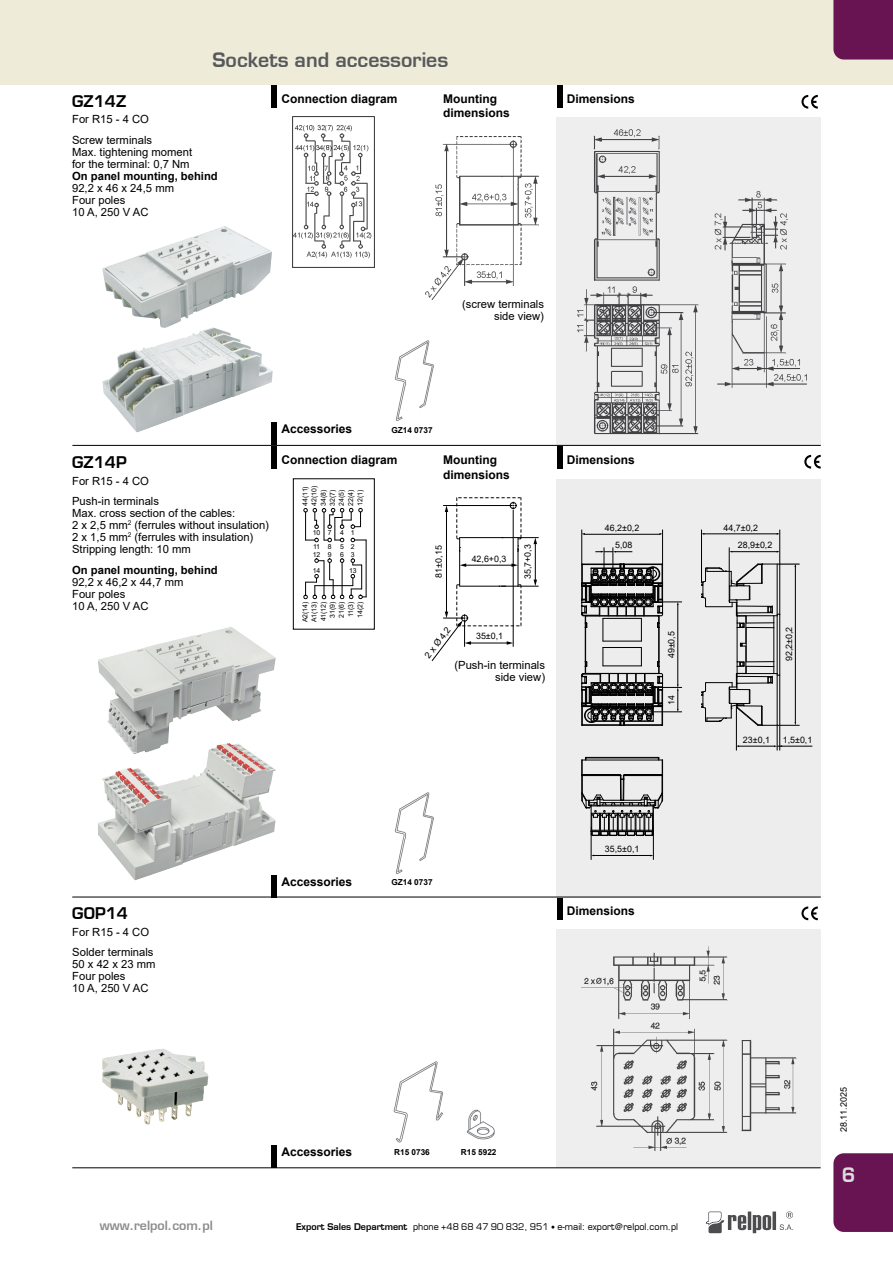
<style>
.page{position:relative;width:893px;height:1263px;background:#fff}
.page>*{position:absolute;margin:0;border:0;box-sizing:border-box;transform-origin:0 0}
.t1{font:700 19.5px "Euromode";color:#58595b}
.t2{font:700 19.5px "Euromode";color:#dcddde}
.t3{font:700 15.75px "Euromode";color:#000}
.t4{font:700 12.45px "Euromode";color:#8a8c8e}
.t5{font:700 12px/14.4px "Arial";color:#000}
.t6{font:11.25px/12px "Arial";color:#000}
.t7{font:700 11.25px "Arial";color:#000}
.t8{font:9px "Euromode";color:#000}
.t9{font:9px "Arial";color:#000}
.t10{font:9px "Arial";color:#000}
.t11{font:8.85px "Arial";color:#000}
.t12{font:700 8.25px "Arial";color:#000}
.t13{font:6.9px/9.1px "Arial";color:#000}
.s1{font-weight:700}
.s2{font-size:7.5px}
</style>
<div class="page">
<svg style="left:706px;top:1211px;width:87px;height:22px"></svg>
<div style="left:0;top:0;width:893px;height:85px;background:#eeebd9"></div>
<div style="left:833px;top:1153px;width:60px;height:79px;background:#681453"></div>
<div style="left:833px;top:0;width:60px;height:60px;background:#681453"></div>
<img style="left:557px;top:929px;width:264px;height:238px">
<div style="left:557px;top:897px;width:5px;height:22px;background:#000"></div>
<div style="left:272px;top:1145px;width:5px;height:22px;background:#000"></div>
<hr style="left:72px;top:1167px;width:749px;height:1px;background:#000">
<img style="left:102px;top:1049px;width:106px;height:76px">
<img style="left:393px;top:1061px;width:50px;height:82px">
<img style="left:467px;top:1110px;width:28px;height:30px">
<img style="left:557px;top:117px;width:264px;height:328px">
<div style="left:557px;top:85px;width:5px;height:22px;background:#000"></div>
<div style="left:272px;top:85px;width:5px;height:22px;background:#000"></div>
<div style="left:272px;top:423px;width:5px;height:22px;background:#000"></div>
<hr style="left:72px;top:445px;width:749px;height:1px;background:#000">
<img style="left:293px;top:117px;width:82px;height:151px">
<img style="left:425px;top:136px;width:114px;height:163px">
<img style="left:133px;top:226px;width:91px;height:32px">
<img style="left:102px;top:327px;width:171px;height:105px">
<img style="left:394px;top:340px;width:40px;height:82px">
<hr style="left:535px;top:543px;width:1px;height:38px;background:#000">
<hr style="left:446px;top:511px;width:1px;height:102px;background:#000">
<svg style="left:445px;top:506px;width:3px;height:6px"></svg>
<hr style="left:513px;top:510px;width:1px;height:137px;background:#000">
<hr style="left:443px;top:505px;width:69px;height:1px;background:#000">
<hr style="left:465px;top:565px;width:48px;height:1px;background:#000">
<svg style="left:460px;top:563px;width:6px;height:4px"></svg>
<svg style="left:511px;top:563px;width:7px;height:4px"></svg>
<hr style="left:459px;top:537px;width:1px;height:49px;background:#000">
<hr style="left:518px;top:537px;width:1px;height:49px;background:#000">
<svg style="left:431px;top:580px;width:108px;height:81px"></svg>
<svg style="left:456px;top:497px;width:83px;height:55px"></svg>
<div style="left:293px;top:478px;width:82px;height:151px;border:1px solid #000"></div>
<hr style="left:366px;top:540px;width:1px;height:57px;background:#000">
<svg style="left:303px;top:508px;width:63px;height:34px"></svg>
<svg style="left:303px;top:558px;width:63px;height:41px"></svg>
<img style="left:98px;top:627px;width:178px;height:116px">
<div style="left:557px;top:446px;width:5px;height:23px;background:#000"></div>
<div style="left:272px;top:446px;width:5px;height:23px;background:#000"></div>
<img style="left:98px;top:743px;width:178px;height:137px">
<div style="left:557px;top:479px;width:264px;height:418px;background:#ededee"></div>
<hr style="left:701px;top:530px;width:1px;height:52px;background:#000">
<hr style="left:732px;top:551px;width:46px;height:1px;background:#000">
<hr style="left:703px;top:533px;width:75px;height:1px;background:#000">
<hr style="left:779px;top:530px;width:1px;height:85px;background:#000">
<hr style="left:649px;top:711px;width:33px;height:1px;background:#000">
<hr style="left:649px;top:687px;width:33px;height:1px;background:#000">
<hr style="left:649px;top:602px;width:33px;height:1px;background:#000">
<hr style="left:677px;top:604px;width:1px;height:81px;background:#000">
<svg style="left:677px;top:684px;width:2px;height:28px"></svg>
<hr style="left:613px;top:547px;width:1px;height:30px;background:#000">
<hr style="left:604px;top:547px;width:1px;height:30px;background:#000">
<svg style="left:595px;top:551px;width:37px;height:2px"></svg>
<hr style="left:662px;top:530px;width:1px;height:34px;background:#000">
<hr style="left:581px;top:530px;width:1px;height:34px;background:#000">
<hr style="left:584px;top:534px;width:76px;height:1px;background:#000">
<hr style="left:729px;top:547px;width:1px;height:39px;background:#000">
<hr style="left:781px;top:746px;width:31px;height:1px;background:#000">
<hr style="left:658px;top:627px;width:1px;height:35px;background:#000">
<hr style="left:603px;top:641px;width:38px;height:1px;background:#000">
<hr style="left:659px;top:627px;width:1px;height:35px;background:#000">
<hr style="left:585px;top:627px;width:1px;height:35px;background:#000">
<svg style="left:581px;top:563px;width:83px;height:78px"></svg>
<svg style="left:581px;top:647px;width:82px;height:79px"></svg>
<svg style="left:701px;top:563px;width:99px;height:187px"></svg>
<hr style="left:591px;top:606px;width:62px;height:1px;background:#000">
<hr style="left:591px;top:682px;width:62px;height:1px;background:#000">
<hr style="left:779px;top:675px;width:1px;height:75px;background:#000">
<svg style="left:581px;top:756px;width:83px;height:104px"></svg>
<div style="left:272px;top:875px;width:5px;height:22px;background:#000"></div>
<img style="left:394px;top:792px;width:40px;height:82px">
<hr style="left:72px;top:897px;width:749px;height:1px;background:#000">
<svg style="left:801px;top:906px;width:17px;height:14px"></svg>
<svg style="left:801px;top:95px;width:17px;height:14px"></svg>
<svg style="left:804px;top:455px;width:17px;height:14px"></svg>
<h1 class="t1" style="left:212px;top:48px;width:237px">Sockets and accessories</h1>
<h2 class="t3" style="left:72px;top:92px;width:56px">GZ14Z</h2>
<p class="t6" style="left:72px;top:109px;width:82px;line-height:20.5px">For R15 - 4 CO<br>Screw terminals</p>
<p class="t6" style="left:72px;top:146px;width:122px">Max. tightening moment for the terminal: 0,7 Nm</p>
<p class="t7" style="left:72px;top:168px;width:147px">On panel mounting, behind</p>
<p class="t6" style="left:72px;top:182px;width:103px">92,2 x 46 x 24,5 mm<br>Four poles<br>10 A, 250 V AC</p>
<p class="t5" style="left:282px;top:91px;width:118px">Connection diagram</p>
<p class="t5" style="left:443px;top:91px;width:68px">Mounting dimensions</p>
<p class="t5" style="left:567px;top:91px;width:70px">Dimensions</p>
<p class="t6" style="left:462px;top:298px;width:83px;text-align:right">(screw terminals side view)</p>
<p class="t5" style="left:282px;top:422px;width:72px">Accessories</p>
<p class="t12" style="left:391px;top:424px;width:43px">GZ14 0737</p>
<h2 class="t3" style="left:72px;top:453px;width:56px">GZ14P</h2>
<p class="t6" style="left:72px;top:470px;width:88px;line-height:20.4px">For R15 - 4 CO<br>Push-in terminals</p>
<p class="t6" style="left:72px;top:507px;width:198px">Max. cross section of the cables:<br>2 x 2,5 mm<sup>2</sup> (ferrules without insulation)<br>2 x 1,5 mm<sup>2</sup> (ferrules with insulation)<br>Stripping length: 10 mm</p>
<p class="t7" style="left:72px;top:562px;width:147px">On panel mounting, behind</p>
<p class="t6" style="left:72px;top:576px;width:113px">92,2 x 46,2 x 44,7 mm<br>Four poles<br>10 A, 250 V AC</p>
<p class="t5" style="left:282px;top:453px;width:118px">Connection diagram</p>
<p class="t5" style="left:443px;top:453px;width:55px">Mounting</p>
<p class="t5" style="left:567px;top:453px;width:70px">Dimensions</p>
<p class="t5" style="left:443px;top:467px;width:68px">dimensions</p>
<p class="t13" style="left:300px;top:506px;width:21px;rotate:-90deg">44(11)<br>42(10)<br>34(8)<br>32(7)<br>24(5)<br>22(4)<br>12(1)</p>
<p class="t13" style="left:313px;top:528px;width:9px">10</p>
<p class="t13" style="left:313px;top:550px;width:9px">12</p>
<p class="t13" style="left:313px;top:566px;width:9px">14</p>
<p class="t13" style="left:349px;top:565px;width:9px">13</p>
<p class="t13" style="left:351px;top:528px;width:5px">1</p>
<p class="t13" style="left:340px;top:528px;width:5px">4</p>
<p class="t13" style="left:313px;top:526px;width:20px;line-height:13.5px;text-align:right">7<br>11 8</p>
<p class="t13" style="left:340px;top:542px;width:16px">5 2</p>
<p class="t13" style="left:351px;top:550px;width:5px">3</p>
<p class="t13" style="left:328px;top:550px;width:5px">9</p>
<p class="t13" style="left:340px;top:550px;width:5px">6</p>
<p class="t11" style="left:433px;top:577px;width:34px;rotate:-90deg">81±0,15</p>
<p class="t11" style="left:522px;top:579px;width:36px;rotate:-90deg">35,7+0,3</p>
<p class="t11" style="left:472px;top:552px;width:36px">42,6+0,3</p>
<p class="t11" style="left:605px;top:522px;width:36px">46,2±0,2</p>
<p class="t11" style="left:615px;top:539px;width:19px">5,08</p>
<p class="t13" style="left:300px;top:622px;width:22px;rotate:-90deg">A2(14)<br>A1(13)</p>
<p class="t13" style="left:346px;top:617px;width:17px;rotate:-90deg">11(3)</p>
<p class="t13" style="left:319px;top:621px;width:21px;text-align:center;rotate:-90deg">41(12)<br>31(9)<br>21(6)</p>
<p class="t13" style="left:355px;top:618px;width:18px;rotate:-90deg">14(2)</p>
<p class="t10" style="left:422px;top:653px;width:38px;rotate:-53deg">2 x Ø 4,2</p>
<p class="t11" style="left:476px;top:630px;width:29px">35±0,1</p>
<p class="t6" style="left:454px;top:659px;width:92px;text-align:right">(Push-in terminals side view)</p>
<p class="t11" style="left:665px;top:658px;width:29px;rotate:-90deg">49±0,5</p>
<p class="t11" style="left:665px;top:704px;width:11px;rotate:-90deg">14</p>
<h2 class="t3" style="left:72px;top:904px;width:57px">GOP14</h2>
<p class="t6" style="left:72px;top:921px;width:83px;line-height:20.4px">For R15 - 4 CO<br>Solder terminals</p>
<p class="t6" style="left:72px;top:958px;width:85px">50 x 42 x 23 mm<br>Four poles<br>10 A, 250 V AC</p>
<p class="t5" style="left:282px;top:874px;width:72px">Accessories</p>
<p class="t12" style="left:391px;top:876px;width:43px">GZ14 0737</p>
<p class="t11" style="left:605px;top:843px;width:36px">35,5±0,1</p>
<p class="t5" style="left:567px;top:904px;width:70px">Dimensions</p>
<p class="t5" style="left:282px;top:1144px;width:72px">Accessories</p>
<p class="t12" style="left:394px;top:1146px;width:37px">R15 0736</p>
<p class="t12" style="left:461px;top:1146px;width:37px">R15 5922</p>
<p class="t4" style="left:100px;top:1218px;width:114px">www.relpol.com.pl</p>
<p class="t8" style="left:296px;top:1221px;width:384px"><span class="s1">Export Sales Department</span> phone +48 68 47 90 832, 951 <span class="s2">•</span> e-mail: export@relpol.com.pl</p>
<p class="t11" style="left:723px;top:521px;width:36px">44,7±0,2</p>
<p class="t11" style="left:738px;top:539px;width:36px">28,9±0,2</p>
<p class="t11" style="left:783px;top:661px;width:36px;rotate:-90deg">92,2±0,2</p>
<p class="t11" style="left:743px;top:734px;width:29px">23±0,1</p>
<p class="t11" style="left:783px;top:734px;width:31px">1,5±0,1</p>
<p class="t9" style="left:837px;top:1132px;width:47px;rotate:-90deg">28.11.2025</p>
<h1 class="t2" style="left:842px;top:1163px;width:15px">6</h1>
</div>
